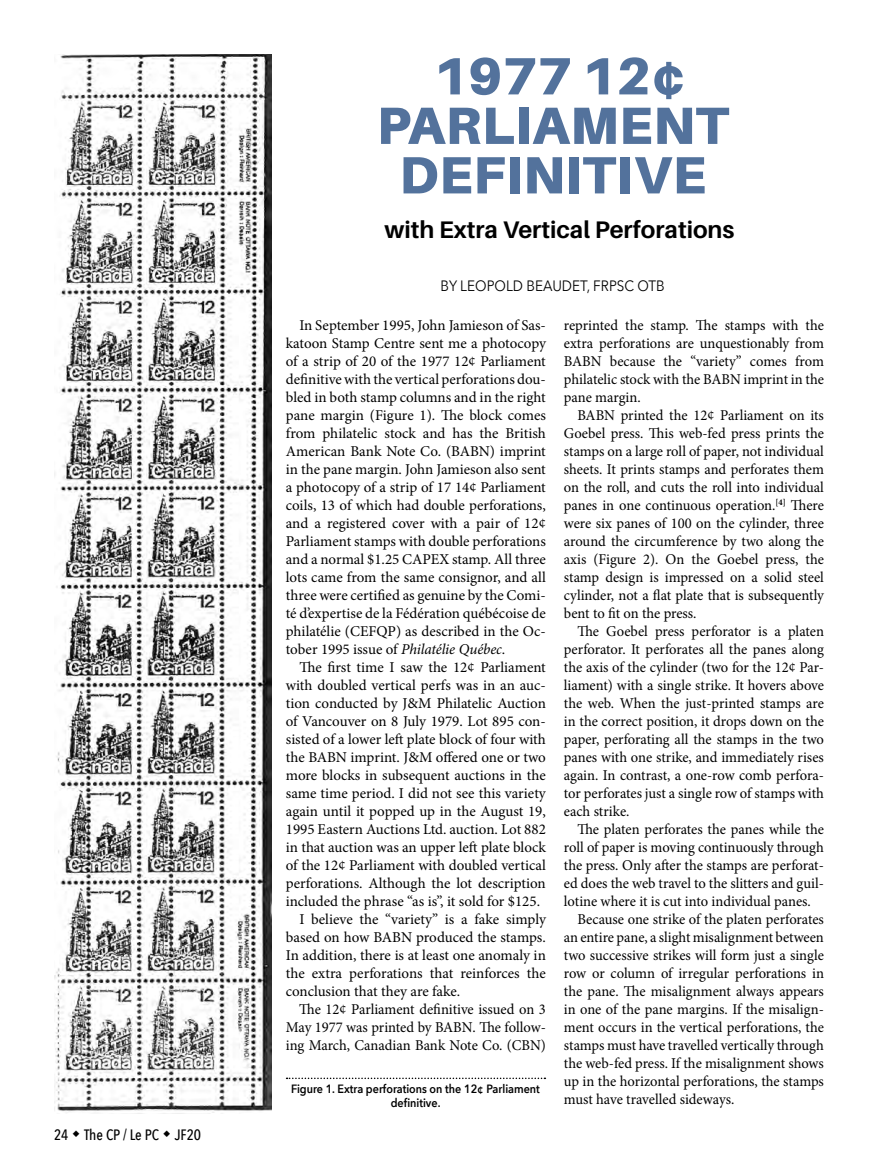
<style>
.page{position:relative;width:878px;height:1161px;background:#fff}
.page>*{position:absolute;margin:0;border:0;box-sizing:border-box;transform-origin:0 0}
.t1{font:900 52.5px/49.5px "Aileron";letter-spacing:.01em;color:#53729c;text-align:center}
.t2{font:700 24px "Aileron";color:#000}
.t3{font:15px/18px "Minion Pro";color:#000;text-align:justify}
.t4{font:15px "Avenir Next";color:#000;scale:.9 1}
.t5{font:500 15px "Avenir Next Condensed";color:#000}
.t6{font:600 12px/14.4px "Avenir Next";color:#000;text-align:center;scale:.9 1}
.s1{font-style:italic}
</style>
<div class="page">
<img style="left:54px;top:54px;width:217px;height:1060px">
<svg style="left:286px;top:1078px;width:259px;height:1px"></svg>
<p class="t5" style="left:54px;top:1126px;width:149px">24 The CP / Le PC JF20</p>
<h1 class="t1" style="left:377px;top:51px;width:353px">1977 12¢<br>PARLIAMENT<br>DEFINITIVE</h1>
<h2 class="t2" style="left:384px;top:217px;width:351px">with Extra Vertical Perforations</h2>
<p class="t4" style="left:440px;top:273px;width:251px">BY LEOPOLD BEAUDET, FRPSC OTB</p>
<p class="t3" style="left:286px;top:316px;width:261px;text-indent:14px">In September 1995, John Jamieson of Sas&shy;katoon Stamp Centre sent me a photocopy of a strip of 20 of the 1977 12¢ Parliament definitive with the vertical perforations dou&shy;bled in both stamp columns and in the right pane margin (Figure 1). The block comes from philatelic stock and has the British American Bank Note Co. (BABN) imprint in the pane margin. John Jamieson also sent a photocopy of a strip of 17 14¢ Parliament coils, 13 of which had double perforations, and a registered cover with a pair of 12¢ Parliament stamps with double perforations and a normal $1.25 CAPEX stamp. All three lots came from the same consignor, and all three were certified as genuine by the Comi&shy;té d’expertise de la Fédération québécoise de philatélie (CEFQP) as described in the Oc&shy;tober 1995 issue of <span class="s1">Philatélie Québec</span>.</p>
<p class="t3" style="left:299px;top:658px;width:248px">The first time I saw the 12¢ Parliament</p>
<p class="t3" style="left:286px;top:676px;width:261px">with doubled vertical perfs was in an auc-</p>
<p class="t3" style="left:286px;top:694px;width:261px">tion conducted by J&amp;M Philatelic Auction</p>
<p class="t3" style="left:286px;top:712px;width:261px">of Vancouver on 8 July 1979. Lot 895 con-</p>
<p class="t3" style="left:286px;top:730px;width:261px">sisted of a lower left plate block of four with</p>
<p class="t3" style="left:286px;top:748px;width:261px">the BABN imprint. J&amp;M offered one or two</p>
<p class="t3" style="left:286px;top:766px;width:261px">more blocks in subsequent auctions in the</p>
<p class="t3" style="left:286px;top:784px;width:261px">same time period. I did not see this variety</p>
<p class="t3" style="left:286px;top:802px;width:261px">again until it popped up in the August 19,</p>
<p class="t3" style="left:286px;top:820px;width:261px">1995 Eastern Auctions Ltd. auction. Lot 882</p>
<p class="t3" style="left:286px;top:838px;width:261px">in that auction was an upper left plate block</p>
<p class="t3" style="left:286px;top:856px;width:261px">of the 12¢ Parliament with doubled vertical</p>
<p class="t3" style="left:286px;top:874px;width:261px">perforations. Although the lot description</p>
<p class="t3" style="left:286px;top:892px;width:256px">included the phrase “as is”, it sold for $125.</p>
<p class="t3" style="left:299px;top:910px;width:248px">I believe the “variety” is a fake simply</p>
<p class="t3" style="left:286px;top:928px;width:261px">based on how BABN produced the stamps.</p>
<p class="t3" style="left:286px;top:946px;width:261px">In addition, there is at least one anomaly in</p>
<p class="t3" style="left:286px;top:964px;width:261px">the extra perforations that reinforces the</p>
<p class="t3" style="left:286px;top:982px;width:176px">conclusion that they are fake.</p>
<p class="t3" style="left:299px;top:1000px;width:248px">The 12¢ Parliament definitive issued on 3</p>
<p class="t3" style="left:286px;top:1018px;width:261px">May 1977 was printed by BABN. The follow-</p>
<p class="t3" style="left:286px;top:1036px;width:261px">ing March, Canadian Bank Note Co. (CBN)</p>
<p class="t6" style="left:291px;top:1081px;width:278px">Figure 1. Extra perforations on the 12¢ Parliament definitive.</p>
<p class="t3" style="left:564px;top:316px;width:261px">reprinted the stamp. The stamps with the extra perforations are unquestionably from BABN because the “variety” comes from philatelic stock with the BABN imprint in the pane margin.</p>
<p class="t3" style="left:564px;top:406px;width:261px;text-indent:14px">BABN printed the 12¢ Parliament on its Goebel press. This web-fed press prints the stamps on a large roll of paper, not individual sheets. It prints stamps and perforates them on the roll, and cuts the roll into individual panes in one continuous operation.<sup>[4]</sup> There were six panes of 100 on the cylinder, three around the circumference by two along the axis (Figure 2). On the Goebel press, the stamp design is impressed on a solid steel cylinder, not a flat plate that is subsequently bent to fit on the press.</p>
<p class="t3" style="left:564px;top:622px;width:261px;text-indent:14px">The Goebel press perforator is a platen perforator. It perforates all the panes along the axis of the cylinder (two for the 12¢ Par&shy;liament) with a single strike. It hovers above the web. When the just-printed stamps are in the correct position, it drops down on the paper, perforating all the stamps in the two panes with one strike, and immediately rises again. In contrast, a one-row comb perfora&shy;tor perforates just a single row of stamps with each strike.</p>
<p class="t3" style="left:577px;top:820px;width:248px">The platen perforates the panes while the</p>
<p class="t3" style="left:564px;top:838px;width:261px">roll of paper is moving continuously through</p>
<p class="t3" style="left:564px;top:856px;width:261px">the press. Only after the stamps are perforat-</p>
<p class="t3" style="left:564px;top:874px;width:261px">ed does the web travel to the slitters and guil-</p>
<p class="t3" style="left:564px;top:892px;width:248px">lotine where it is cut into individual panes.</p>
<p class="t3" style="left:577px;top:910px;width:248px">Because one strike of the platen perforates</p>
<p class="t3" style="left:564px;top:928px;width:261px">an entire pane, a slight misalignment between</p>
<p class="t3" style="left:564px;top:946px;width:261px">two successive strikes will form just a single</p>
<p class="t3" style="left:564px;top:964px;width:261px">row or column of irregular perforations in</p>
<p class="t3" style="left:564px;top:982px;width:261px">the pane. The misalignment always appears</p>
<p class="t3" style="left:564px;top:1000px;width:261px">in one of the pane margins. If the misalign-</p>
<p class="t3" style="left:564px;top:1018px;width:261px">ment occurs in the vertical perforations, the</p>
<p class="t3" style="left:564px;top:1036px;width:261px">stamps must have travelled vertically through</p>
<p class="t3" style="left:564px;top:1054px;width:261px">the web-fed press. If the misalignment shows</p>
<p class="t3" style="left:564px;top:1072px;width:261px">up in the horizontal perforations, the stamps</p>
<p class="t3" style="left:564px;top:1090px;width:172px">must have travelled sideways.</p>
</div>
